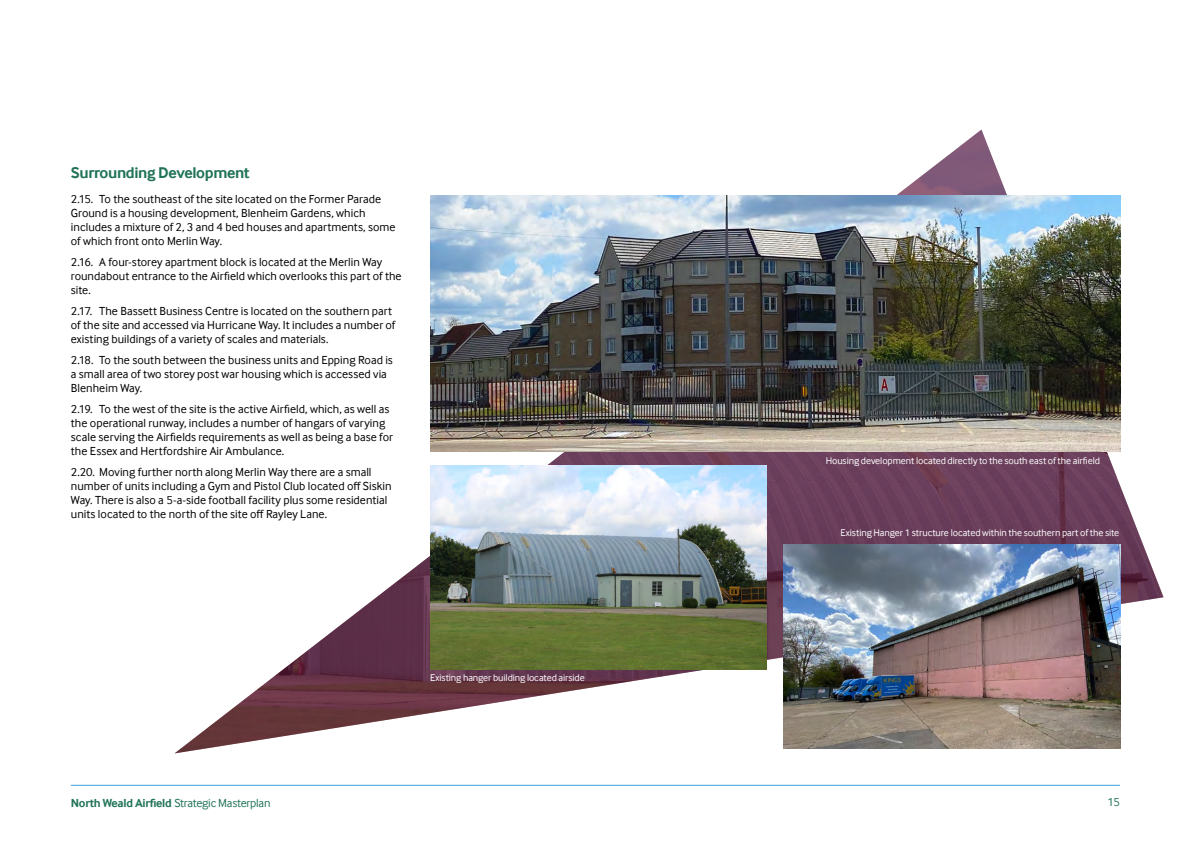
<style>
.page{position:relative;width:1191px;height:842px;background:#fff}
.page>*{position:absolute;margin:0;border:0;box-sizing:border-box;transform-origin:0 0}
.t1{font:700 16px "Inter Face";letter-spacing:-.025em;color:#207357}
.t2{font:12px/14px "Inter Face";color:#000}
.t3{font:12px "Inter Face";letter-spacing:-.02em;color:#207357}
.t4{font:10px "Inter Face";letter-spacing:-.01em;color:#fff}
.s1{font-weight:700}
</style>
<div class="page">
<hr style="left:71px;top:785px;width:1049px;height:1px;background:#37a3dc">
<img style="left:175px;top:130px;width:988px;height:623px">
<img style="left:430px;top:195px;width:690px;height:257px">
<img style="left:430px;top:465px;width:337px;height:204px">
<img style="left:783px;top:544px;width:337px;height:204px">
<h1 class="t1" style="left:71px;top:163px;width:180px">Surrounding Development</h1>
<p class="t2" style="left:71px;top:192px;width:326px">2.15. To the southeast of the site located on the Former Parade Ground is a housing development, Blenheim Gardens, which includes a mixture of 2, 3 and 4 bed houses and apartments, some of which front onto Merlin Way.</p>
<p class="t2" style="left:71px;top:255px;width:332px">2.16. A four-storey apartment block is located at the Merlin Way roundabout entrance to the Airfield which overlooks this part of the site.</p>
<p class="t2" style="left:71px;top:304px;width:326px">2.17. The Bassett Business Centre is located on the southern part of the site and accessed via Hurricane Way. It includes a number of existing buildings of a variety of scales and materials.</p>
<p class="t2" style="left:71px;top:353px;width:323px">2.18. To the south between the business units and Epping Road is a small area of two storey post war housing which is accessed via<br>Blenheim Way.</p>
<p class="t2" style="left:71px;top:402px;width:324px">2.19. To the west of the site is the active Airfield, which, as well as the operational runway, includes a number of hangars of varying scale serving the Airfields requirements as well as being a base for the Essex and Hertfordshire Air Ambulance.</p>
<p class="t2" style="left:71px;top:465px;width:322px">2.20. Moving further north along Merlin Way there are a small number of units including a Gym and Pistol Club located off Siskin Way. There is also a 5-a-side football facility plus some residential units located to the north of the site off Rayley Lane.</p>
<p class="t4" style="left:430px;top:672px;width:156px">Existing hanger building located airside</p>
<p class="t4" style="left:825px;top:455px;width:276px">Housing development located directly to the south east of the airfield</p>
<p class="t4" style="left:840px;top:527px;width:280px">Existing Hanger 1 structure located within the southern part of the site</p>
<p class="t3" style="left:71px;top:796px;width:201px"><span class="s1">North Weald Airfield</span> Strategic Masterplan</p>
<p class="t3" style="left:1107px;top:795px;width:14px">15</p>
</div>
